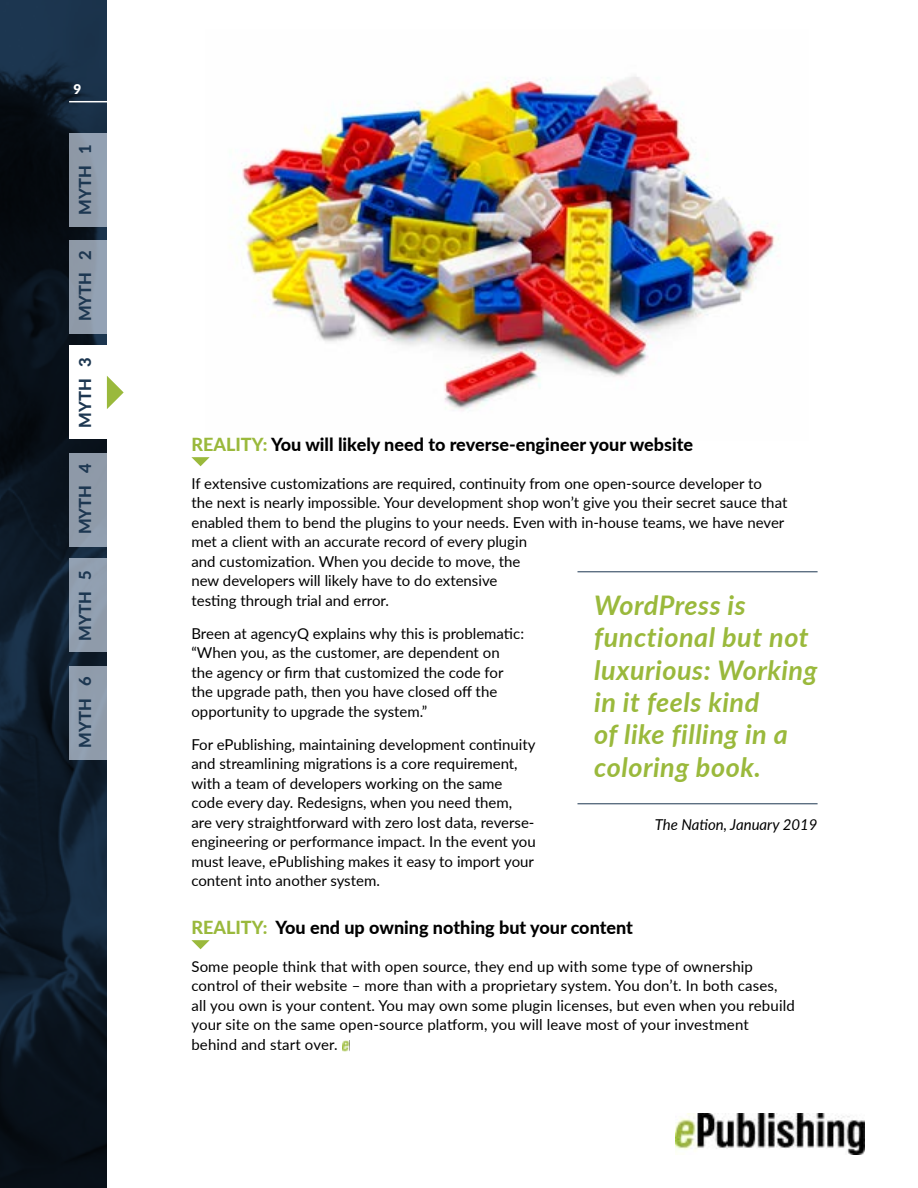
<style>
.page{position:relative;width:918px;height:1188px;background:#fff}
.page>*{position:absolute;margin:0;border:0;box-sizing:border-box;transform-origin:0 0}
.t1{font:italic 700 27px/32.4px "Lato";letter-spacing:.02em;color:#9ab93c}
.t2{font:800 18px "Lato";color:#000}
.t3{font:800 16.5px "Lato";color:#1d3751}
.t4{font:15px/19.5px "Lato";color:#000}
.t5{font:italic 15px "Lato";color:#000}
.t6{font:900 13.5px "Lato";color:#fff}
.s1{color:#9ab93c}
</style>
<div class="page">
<svg style="left:0;top:0;width:107px;height:1188px;background:#0d1926"></svg>
<img style="left:675px;top:1113px;width:189px;height:42px">
<hr style="left:69px;top:101px;width:46px;height:1px;background:#fff">
<img style="left:241px;top:76px;width:539px;height:335px">
<svg style="left:191px;top:457px;width:19px;height:9px"></svg>
<svg style="left:191px;top:940px;width:19px;height:9px"></svg>
<svg style="left:342px;top:1040px;width:7px;height:11px"></svg>
<div style="left:69px;top:133px;width:38px;height:94px;background:#8e99a8"></div>
<div style="left:69px;top:240px;width:38px;height:94px;background:#8f9aa9"></div>
<div style="left:69px;top:345px;width:38px;height:94px;background:#fff"></div>
<div style="left:69px;top:453px;width:38px;height:94px;background:#8f9aa9"></div>
<div style="left:69px;top:558px;width:38px;height:94px;background:#919fb0"></div>
<div style="left:69px;top:666px;width:38px;height:94px;background:#909dad"></div>
<svg style="left:107px;top:376px;width:17px;height:33px"></svg>
<hr style="left:578px;top:571px;width:240px;height:1px;background:#1d3751">
<hr style="left:578px;top:803px;width:240px;height:1px;background:#1d3751">
<p class="t6" style="left:74px;top:79px;width:9px">9</p>
<p class="t3" style="left:73px;top:215px;width:72px;rotate:-90deg">MYTH 1</p>
<p class="t3" style="left:73px;top:321px;width:72px;rotate:-90deg">MYTH 2</p>
<p class="t3" style="left:73px;top:428px;width:72px;rotate:-90deg">MYTH 3</p>
<p class="t3" style="left:73px;top:534px;width:72px;rotate:-90deg">MYTH 4</p>
<p class="t3" style="left:73px;top:641px;width:72px;rotate:-90deg">MYTH 5</p>
<p class="t3" style="left:73px;top:748px;width:72px;rotate:-90deg">MYTH 6</p>
<p class="t2" style="left:191px;top:431px;width:503px"><span class="s1">REALITY:</span> You will likely need to reverse-engineer your website</p>
<p class="t4" style="left:191px;top:473px;width:597px">If extensive customizations are required, continuity from one open-source developer to the next is nearly impossible. Your development shop won’t give you their secret sauce that enabled them to bend the plugins to your needs. Even with in-house teams, we have never met a client with an accurate record of every plugin<br>and customization. When you decide to move, the<br>new developers will likely have to do extensive<br>testing through trial and error.</p>
<p class="t4" style="left:191px;top:623px;width:334px">Breen at agencyQ explains why this is problematic: “When you, as the customer, are dependent on the agency or firm that customized the code for the upgrade path, then you have closed off the opportunity to upgrade the system.”</p>
<p class="t4" style="left:191px;top:734px;width:346px">For ePublishing, maintaining development continuity and streamlining migrations is a core requirement, with a team of developers working on the same code every day. Redesigns, when you need them, are very straightforward with zero lost data, reverse&shy;engineering or performance impact. In the event you must leave, ePublishing makes it easy to import your content into another system.</p>
<p class="t2" style="left:191px;top:914px;width:443px"><span class="s1">REALITY:</span> You end up owning nothing but your content</p>
<p class="t4" style="left:191px;top:956px;width:605px">Some people think that with open source, they end up with some type of ownership control of their website – more than with a proprietary system. You don’t. In both cases, all you own is your content. You may own some plugin licenses, but even when you rebuild your site on the same open-source platform, you will leave most of your investment behind and start over.</p>
<h1 class="t1" style="left:594px;top:588px;width:225px">WordPress is functional but not luxurious: Working in it feels kind<br>of like filling in a coloring book.</h1>
<p class="t5" style="left:655px;top:814px;width:164px">The Nation, January 2019</p>
</div>
